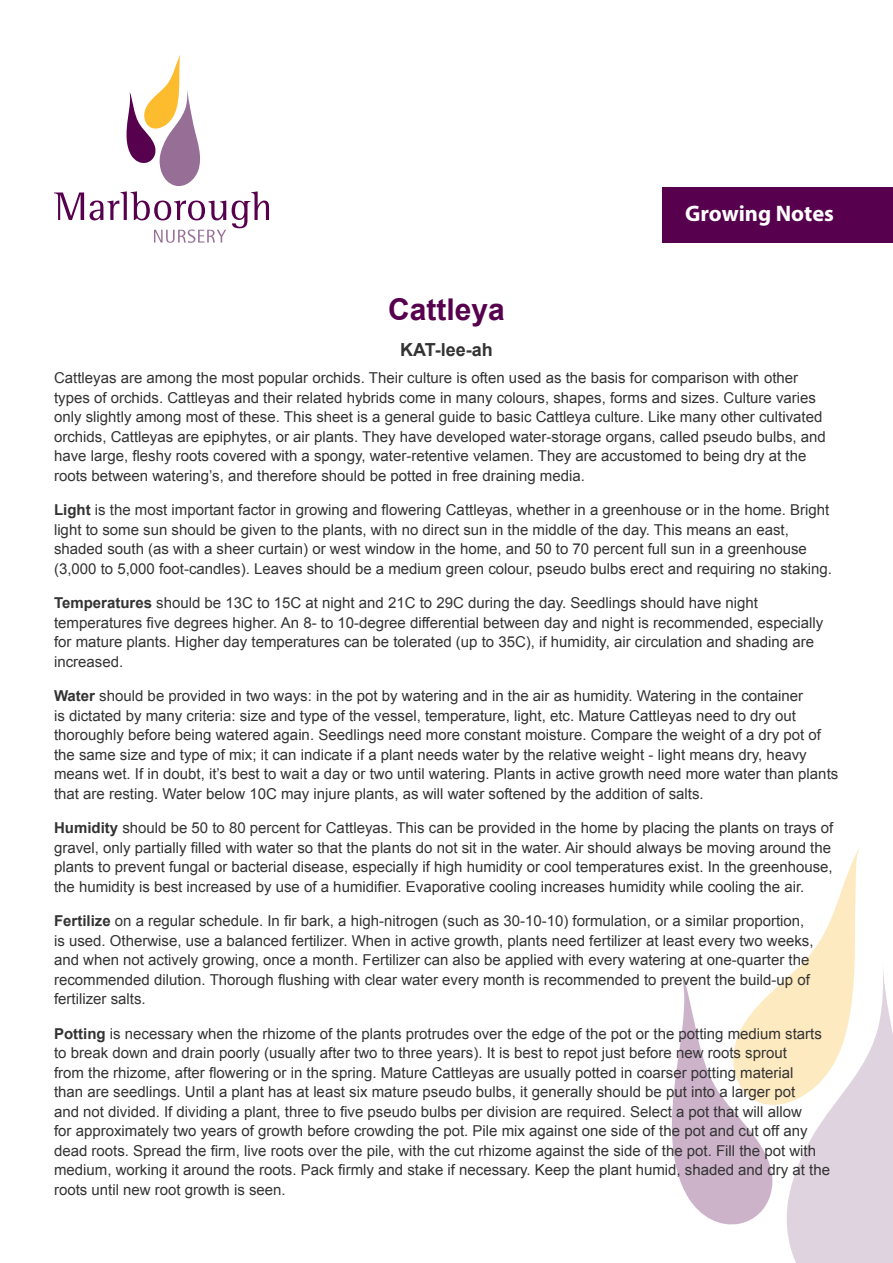
<style>
.page{position:relative;width:893px;height:1263px;background:#fff}
.page>*{position:absolute;margin:0;border:0;box-sizing:border-box;transform-origin:0 0}
.detaildesc{font:700 30px "Arial";color:#56004e}
.t1{font:700 22.5px "Myriad Pro";color:#fff}
.detaildesc-2{font:700 18px "Arial";color:#333}
.t2{font:15px/19.5px "Arial";color:#333}
.s1{font-weight:700}
</style>
<div class="page">
<svg style="left:672px;top:847px;width:221px;height:416px"></svg>
<svg style="left:54px;top:192px;width:30px;height:28px"></svg>
<svg style="left:90px;top:54px;width:136px;height:166px"></svg>
<svg style="left:232px;top:191px;width:37px;height:37px"></svg>
<svg style="left:154px;top:229px;width:72px;height:14px"></svg>
<div style="left:662px;top:187px;width:231px;height:55px;background:#56004e"></div>
<h2 class="t1" style="left:685px;top:199px;width:150px">Growing Notes</h2>
<p class="detaildesc" style="left:388px;top:289px;width:118px">Cattleya</p>
<p class="detaildesc-2" style="left:400px;top:338px;width:94px">KAT-lee-ah</p>
<p class="t2" style="left:54px;top:368px;width:773px">Cattleyas are among the most popular orchids. Their culture is often used as the basis for comparison with other types of orchids. Cattleyas and their related hybrids come in many colours, shapes, forms and sizes. Culture varies only slightly among most of these. This sheet is a general guide to basic Cattleya culture. Like many other cultivated orchids, Cattleyas are epiphytes, or air plants. They have developed water-storage organs, called pseudo bulbs, and have large, fleshy roots covered with a spongy, water-retentive velamen. They are accustomed to being dry at the roots between watering’s, and therefore should be potted in free draining media.</p>
<p class="t2" style="left:54px;top:500px;width:779px"><span class="s1">Light</span> is the most important factor in growing and flowering Cattleyas, whether in a greenhouse or in the home. Bright light to some sun should be given to the plants, with no direct sun in the middle of the day. This means an east, shaded south (as with a sheer curtain) or west window in the home, and 50 to 70 percent full sun in a greenhouse (3,000 to 5,000 foot-candles). Leaves should be a medium green colour, pseudo bulbs erect and requiring no staking.</p>
<p class="t2" style="left:54px;top:593px;width:771px"><span class="s1">Temperatures</span> should be 13C to 15C at night and 21C to 29C during the day. Seedlings should have night temperatures five degrees higher. An 8- to 10-degree differential between day and night is recommended, especially for mature plants. Higher day temperatures can be tolerated (up to 35C), if humidity, air circulation and shading are increased.</p>
<p class="t2" style="left:54px;top:686px;width:786px"><span class="s1">Water</span> should be provided in two ways: in the pot by watering and in the air as humidity. Watering in the container<br>is dictated by many criteria: size and type of the vessel, temperature, light, etc. Mature Cattleyas need to dry out thoroughly before being watered again. Seedlings need more constant moisture. Compare the weight of a dry pot of the same size and type of mix; it can indicate if a plant needs water by the relative weight - light means dry, heavy means wet. If in doubt, it’s best to wait a day or two until watering. Plants in active growth need more water than plants that are resting. Water below 10C may injure plants, as will water softened by the addition of salts.</p>
<p class="t2" style="left:54px;top:818px;width:781px"><span class="s1">Humidity</span> should be 50 to 80 percent for Cattleyas. This can be provided in the home by placing the plants on trays of gravel, only partially filled with water so that the plants do not sit in the water. Air should always be moving around the plants to prevent fungal or bacterial disease, especially if high humidity or cool temperatures exist. In the greenhouse, the humidity is best increased by use of a humidifier. Evaporative cooling increases humidity while cooling the air.</p>
<p class="t2" style="left:54px;top:911px;width:761px"><span class="s1">Fertilize</span> on a regular schedule. In fir bark, a high-nitrogen (such as 30-10-10) formulation, or a similar proportion, is used. Otherwise, use a balanced fertilizer. When in active growth, plants need fertilizer at least every two weeks, and when not actively growing, once a month. Fertilizer can also be applied with every watering at one-quarter the recommended dilution. Thorough flushing with clear water every month is recommended to prevent the build-up of fertilizer salts.</p>
<p class="t2" style="left:54px;top:1024px;width:777px"><span class="s1">Potting</span> is necessary when the rhizome of the plants protrudes over the edge of the pot or the potting medium starts to break down and drain poorly (usually after two to three years). It is best to repot just before new roots sprout<br>from the rhizome, after flowering or in the spring. Mature Cattleyas are usually potted in coarser potting material<br>than are seedlings. Until a plant has at least six mature pseudo bulbs, it generally should be put into a larger pot<br>and not divided. If dividing a plant, three to five pseudo bulbs per division are required. Select a pot that will allow<br>for approximately two years of growth before crowding the pot. Pile mix against one side of the pot and cut off any dead roots. Spread the firm, live roots over the pile, with the cut rhizome against the side of the pot. Fill the pot with medium, working it around the roots. Pack firmly and stake if necessary. Keep the plant humid, shaded and dry at the roots until new root growth is seen.</p>
</div>
